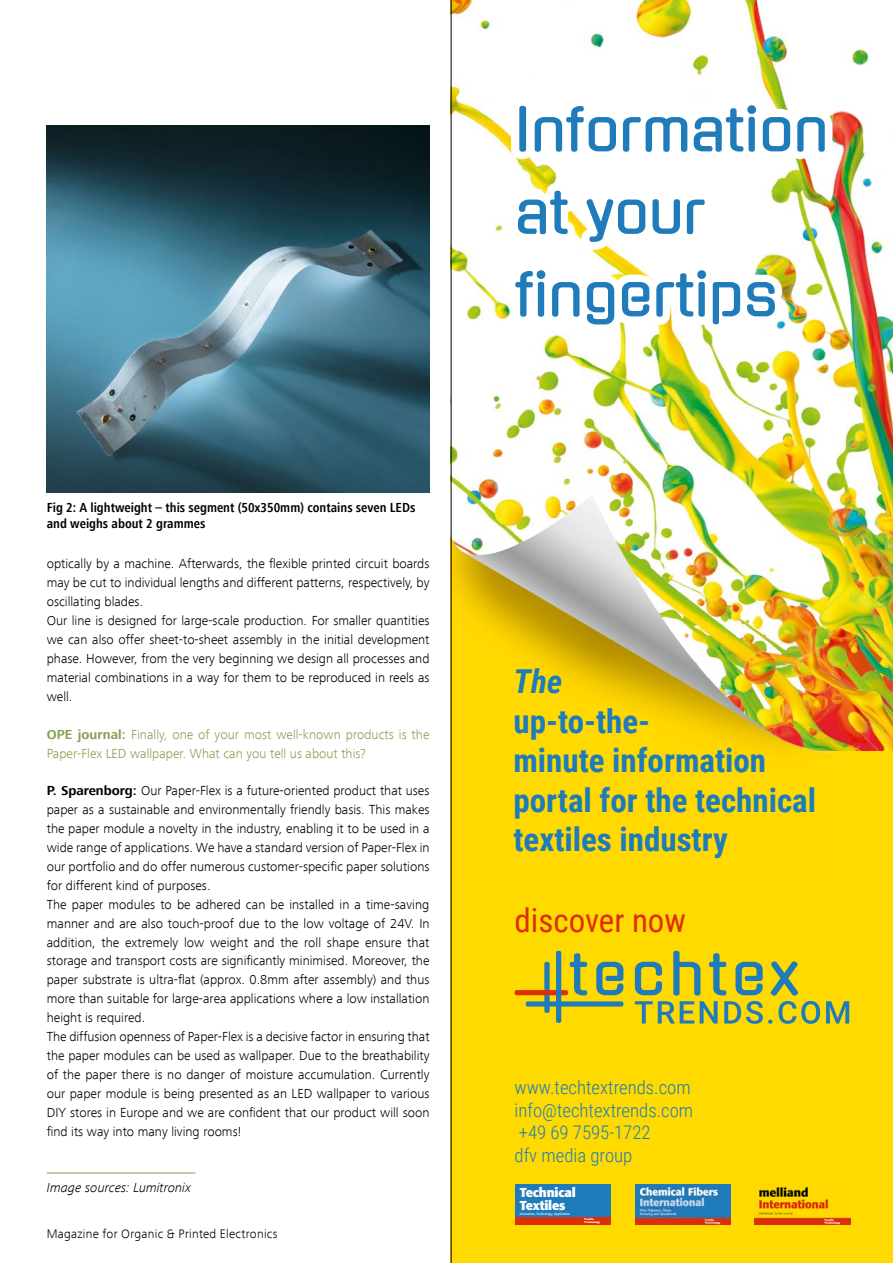
<style>
.page{position:relative;width:893px;height:1263px;background:#fff}
.page>*{position:absolute;margin:0;border:0;box-sizing:border-box;transform-origin:0 0}
.t1{font:57px/82.5px "Gugi";color:#1f7bba}
.t2{font:700 33px/39.6px "Roboto Condensed";color:#1f7bba}
.t3{font:33px "Roboto Condensed";color:#dd2e08}
.t4{font:italic 700 33px "Roboto Condensed";color:#1f7bba}
.t5{font:300 18.75px/22.5px "Roboto Condensed";color:#1f7bba}
.t6{font:300 13.5px/18.9px "Frutiger Next Com";color:#000}
.t7{font:300 13.5px/18.9px "Frutiger Next Com";color:#85a054}
.t8{font:700 condensed 13.5px/16.2px "Frutiger Next Com";color:#000}
.t9{font:italic 300 13.5px "Frutiger Next Com";color:#000}
.t10{font:700 12.9px/12.9px "Formata BQ";letter-spacing:-.01em;color:#fff}
.t11{font:300 12.75px "Frutiger Next Com";letter-spacing:.02em;color:#000}
.t12{font:3.15px "Formata BQ";color:#fff}
.t13{font:2.55px/2.7px "Frutiger Next LTCE Black";color:#fff}
.s1{font-weight:700}
</style>
<div class="page">
<img style="left:47px;top:126px;width:382px;height:367px">
<hr style="left:47px;top:1172px;width:149px;height:1px;background:#85a054">
<img style="left:451px;top:0;width:442px;height:1263px">
<p class="t8" style="left:47px;top:499px;width:370px">Fig 2: A lightweight – this segment (50x350mm) contains seven LEDs and weighs about 2 grammes</p>
<p class="t6" style="left:47px;top:554px;width:384px">optically by a machine. Afterwards, the flexible printed circuit boards may be cut to individual lengths and different patterns, respectively, by oscillating blades.<br>Our line is designed for large-scale production. For smaller quantities we can also offer sheet-to-sheet assembly in the initial development phase. However, from the very beginning we design all processes and material combinations in a way for them to be reproduced in reels as well.</p>
<p class="t7" style="left:47px;top:725px;width:384px"><span class="s1">OPE journal:</span> Finally, one of your most well-known products is the<br>Paper-Flex LED wallpaper. What can you tell us about this?</p>
<p class="t6" style="left:47px;top:781px;width:384px"><span class="s1">P. Sparenborg:</span> Our Paper-Flex is a future-oriented product that uses paper as a sustainable and environmentally friendly basis. This makes the paper module a novelty in the industry, enabling it to be used in a wide range of applications. We have a standard version of Paper-Flex in our portfolio and do offer numerous customer-specific paper solutions for different kind of purposes.<br>The paper modules to be adhered can be installed in a time-saving manner and are also touch-proof due to the low voltage of 24V. In addition, the extremely low weight and the roll shape ensure that storage and transport costs are significantly minimised. Moreover, the paper substrate is ultra-flat (approx. 0.8mm after assembly) and thus more than suitable for large-area applications where a low installation height is required.<br>The diffusion openness of Paper-Flex is a decisive factor in ensuring that the paper modules can be used as wallpaper. Due to the breathability of the paper there is no danger of moisture accumulation. Currently our paper module is being presented as an LED wallpaper to various DIY stores in Europe and we are confident that our product will soon find its way into many living rooms!</p>
<p class="t9" style="left:47px;top:1180px;width:146px">Image sources: Lumitronix</p>
<p class="t11" style="left:47px;top:1226px;width:232px">Magazine for Organic &amp; Printed Electronics</p>
<h1 class="t1" style="left:514px;top:90px;width:315px">Information at your fingertips</h1>
<h2 class="t4" style="left:513px;top:658px;width:50px">The</h2>
<h2 class="t2" style="left:513px;top:700px;width:304px">up-to-the-<br>minute information portal for the technical textiles industry</h2>
<h2 class="t3" style="left:514px;top:898px;width:173px">discover now</h2>
<h3 class="t5" style="left:514px;top:1075px;width:180px">www.techtextrends.com info@techtextrends.com +49 69 7595-1722<br>dfv media group</h3>
<p class="t10" style="left:520px;top:1186px;width:58px">Technical<br>Textiles</p>
<p class="t12" style="left:520px;top:1212px;width:52px">Innovation, Technology, Application</p>
<p class="t13" style="left:584px;top:1218px;width:17px">Textile<br>Technology</p>
</div>
